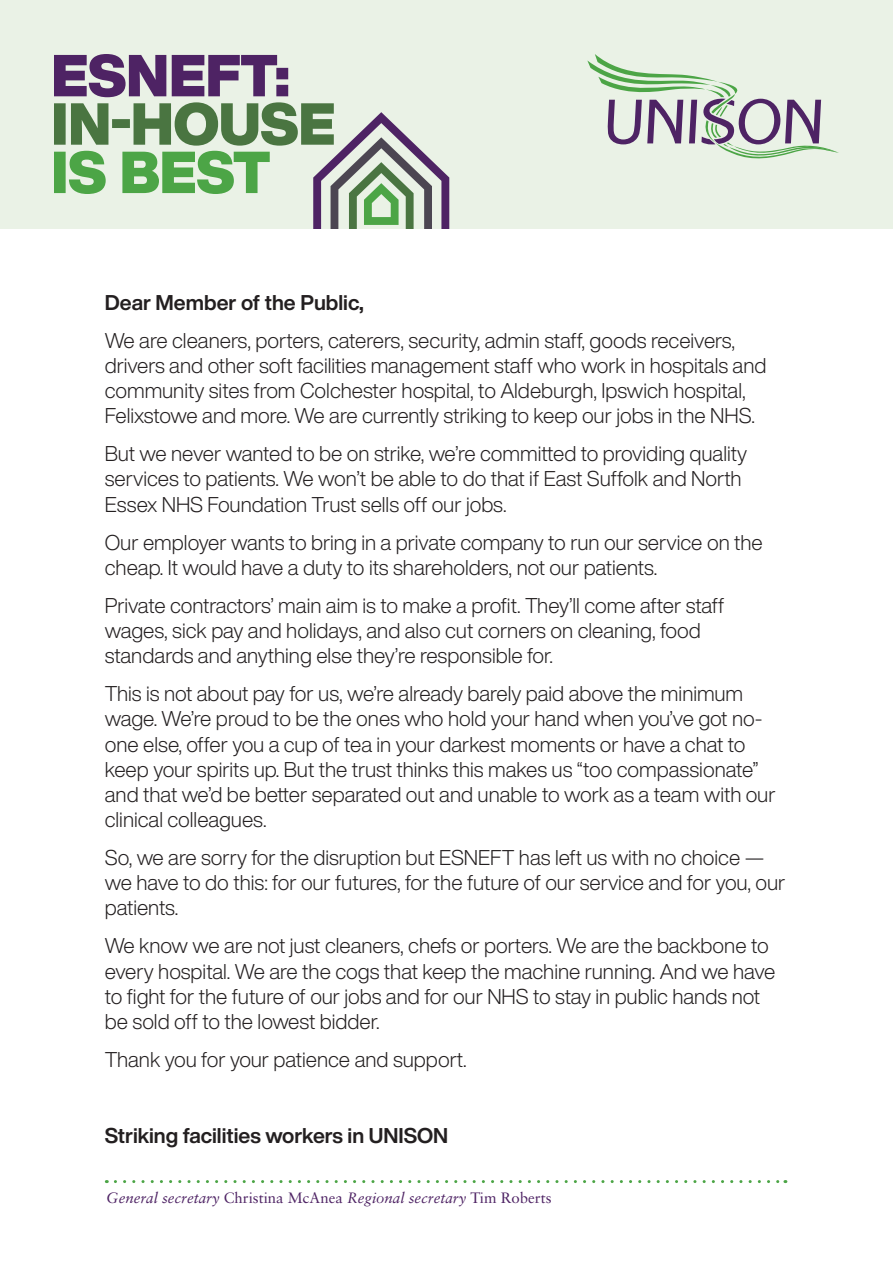
<style>
.page{position:relative;width:893px;height:1263px;background:#fff}
.page>*{position:absolute;margin:0;border:0;box-sizing:border-box;transform-origin:0 0}
.t1{font:300 21px/25.2px "Helvetica Now Display";color:#231f20}
.t2{font:700 21px "Helvetica Now Display";color:#231f20}
.t3{font:italic 15px "Sabon LT Pro";color:#4e2364}
.s1{font-style:normal}
</style>
<div class="page">
<div style="left:0;top:0;width:893px;height:442px;background:#eaf2e6"></div>
<svg style="left:54px;top:54px;width:395px;height:175px"></svg>
<div style="left:0;top:229px;width:893px;height:495px;background:#fff"></div>
<svg style="left:587px;top:54px;width:252px;height:105px"></svg>
<svg style="left:115px;top:1180px;width:671px;height:3px"></svg>
<p class="t2" style="left:105px;top:288px;width:261px">Dear Member of the Public,</p>
<p class="t1" style="left:105px;top:327px;width:663px">We are cleaners, porters, caterers, security, admin staff, goods receivers, drivers and other soft facilities management staff who work in hospitals and community sites from Colchester hospital, to Aldeburgh, Ipswich hospital, Felixstowe and more. We are currently striking to keep our jobs in the NHS.</p>
<p class="t1" style="left:105px;top:441px;width:644px">But we never wanted to be on strike, we’re committed to providing quality services to patients. We won’t be able to do that if East Suffolk and North<br>Essex NHS Foundation Trust sells off our jobs.</p>
<p class="t1" style="left:105px;top:529px;width:660px">Our employer wants to bring in a private company to run our service on the cheap. It would have a duty to its shareholders, not our patients.</p>
<p class="t1" style="left:105px;top:592px;width:621px">Private contractors’ main aim is to make a profit. They’ll come after staff wages, sick pay and holidays, and also cut corners on cleaning, food standards and anything else they’re responsible for.</p>
<p class="t1" style="left:105px;top:681px;width:672px">This is not about pay for us, we’re already barely paid above the minimum wage. We’re proud to be the ones who hold your hand when you’ve got no&shy;one else, offer you a cup of tea in your darkest moments or have a chat to keep your spirits up. But the trust thinks this makes us “too compassionate” and that we’d be better separated out and unable to work as a team with our clinical colleagues.</p>
<p class="t1" style="left:105px;top:845px;width:682px">So, we are sorry for the disruption but ESNEFT has left us with no choice — we have to do this: for our futures, for the future of our service and for you, our patients.</p>
<p class="t1" style="left:105px;top:933px;width:672px">We know we are not just cleaners, chefs or porters. We are the backbone to every hospital. We are the cogs that keep the machine running. And we have to fight for the future of our jobs and for our NHS to stay in public hands not be sold off to the lowest bidder.</p>
<p class="t1" style="left:105px;top:1047px;width:363px">Thank you for your patience and support.</p>
<p class="t2" style="left:105px;top:1121px;width:345px">Striking facilities workers in UNISON</p>
<p class="t3" style="left:106px;top:1188px;width:447px">General secretary <span class="s1">Christina McAnea</span> Regional secretary <span class="s1">Tim Roberts</span></p>
</div>
